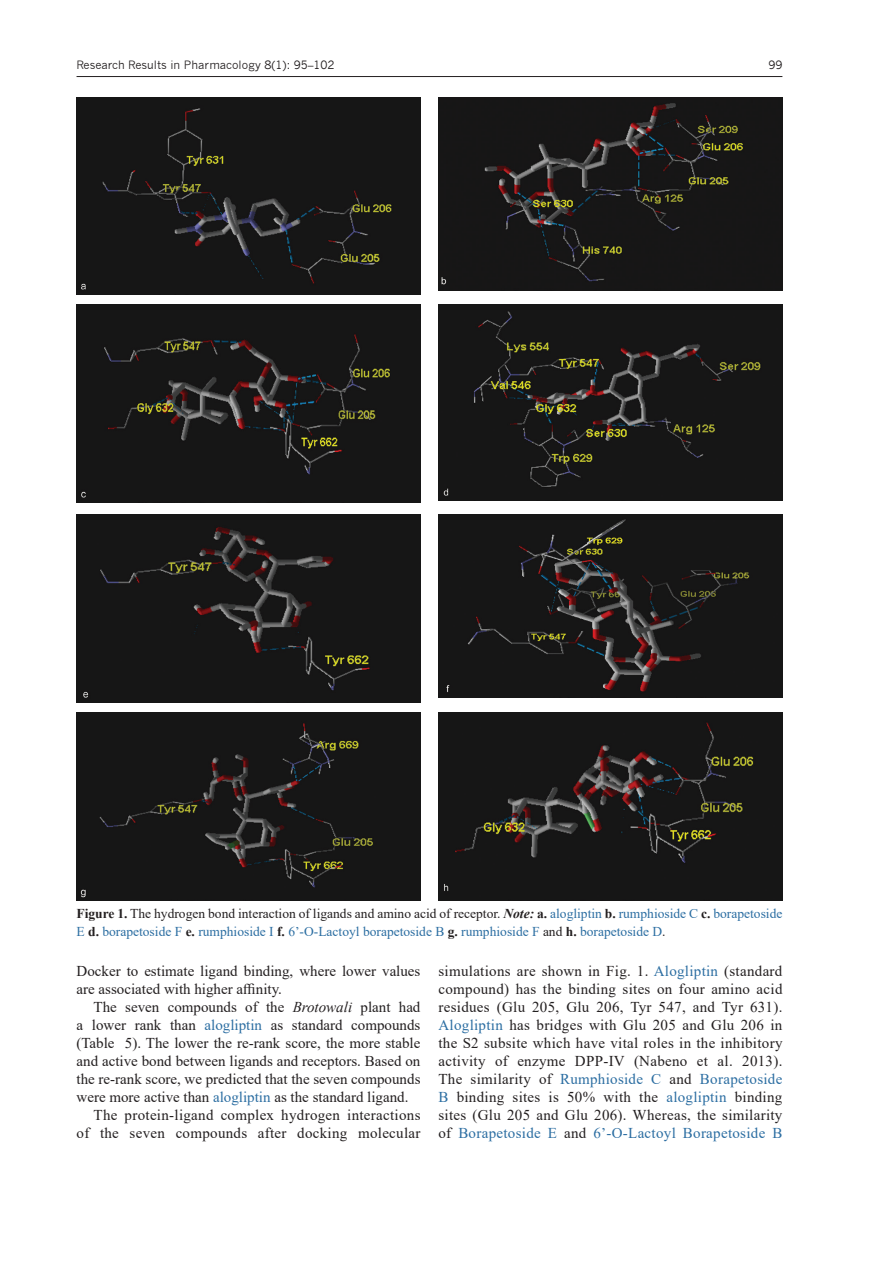
<style>
.page{position:relative;width:893px;height:1263px;background:#fff}
.page>*{position:absolute;margin:0;border:0;box-sizing:border-box;transform-origin:0 0}
.normal_0{font:15px/18px "Times New Roman";letter-spacing:.02em;color:#231f20;text-align:justify}
.normal_0-2{font:15px/18px "Times New Roman";color:#231f20}
.FIG{font:13.5px/18px "Times New Roman";color:#2c6ea2}
.t1{font:11.25px "News Gothic";color:#231f20}
.s1{font-weight:700;color:#231f20}
.s2{color:#231f20}
.s3{font-weight:700;font-style:italic;color:#231f20}
.s4{font-style:italic}
.s5{color:#2c6ea2}
</style>
<div class="page">
<hr style="left:77px;top:76px;width:705px;height:1px;background:#231f20">
<div style="left:77px;top:98px;width:343px;height:196px;background:#161616"></div>
<img style="left:438px;top:98px;width:344px;height:192px">
<img style="left:77px;top:304px;width:343px;height:198px">
<img style="left:438px;top:304px;width:344px;height:196px">
<img style="left:77px;top:514px;width:343px;height:189px">
<img style="left:438px;top:514px;width:344px;height:183px">
<img style="left:77px;top:712px;width:343px;height:189px">
<img style="left:438px;top:712px;width:344px;height:189px">
<p class="t1" style="left:77px;top:58px;width:260px">Research Results in Pharmacology 8(1): 95–102</p>
<p class="t1" style="left:768px;top:58px;width:16px">99</p>
<p class="FIG" style="left:77px;top:904px;width:707px"><span class="s1">Figure 1.</span> <span class="s2">The hydrogen bond interaction of ligands and amino acid of receptor.</span> <span class="s3">Note:</span> <span class="s1">a.</span> alogliptin <span class="s1">b.</span> rumphioside C <span class="s1">c.</span> borapetoside<br>E <span class="s1">d.</span> borapetoside F <span class="s1">e.</span> rumphioside I <span class="s1">f.</span> 6’-O-Lactoyl borapetoside B <span class="s1">g.</span> rumphioside F <span class="s2">and</span> <span class="s1">h.</span> borapetoside D<span class="s2">.</span></p>
<p class="normal_0-2" style="left:77px;top:961px;width:345px">Docker to estimate ligand binding, where lower values are associated with higher affinity.</p>
<p class="normal_0" style="left:77px;top:997px;width:345px;text-indent:17px">The seven compounds of the <span class="s4">Brotowali</span> plant had a lower rank than <span class="s5">alogliptin</span> as standard compounds (Table 5). The lower the re-rank score, the more stable and active bond between ligands and receptors. Based on the re-rank score, we predicted that the seven compounds were more active than <span class="s5">alogliptin</span> as the standard ligand.</p>
<p class="normal_0" style="left:77px;top:1105px;width:345px;text-align:right">The protein-ligand complex hydrogen interactions<br>of the seven compounds after docking molecular</p>
<p class="normal_0" style="left:438px;top:961px;width:346px">simulations are shown in Fig. 1. <span class="s5">Alogliptin</span> (standard compound) has the binding sites on four amino acid residues (Glu 205, Glu 206, Tyr 547, and Tyr 631).<br><span class="s5">Alogliptin</span> has bridges with Glu 205 and Glu 206 in the S2 subsite which have vital roles in the inhibitory activity of enzyme DPP-IV (Nabeno et al. 2013).<br>The similarity of <span class="s5">Rumphioside C</span> and <span class="s5">Borapetoside B</span> binding sites is 50% with the <span class="s5">alogliptin</span> binding sites (Glu 205 and Glu 206). Whereas, the similarity of <span class="s5">Borapetoside E</span> and <span class="s5">6’-O-Lactoyl Borapetoside B</span></p>
</div>
